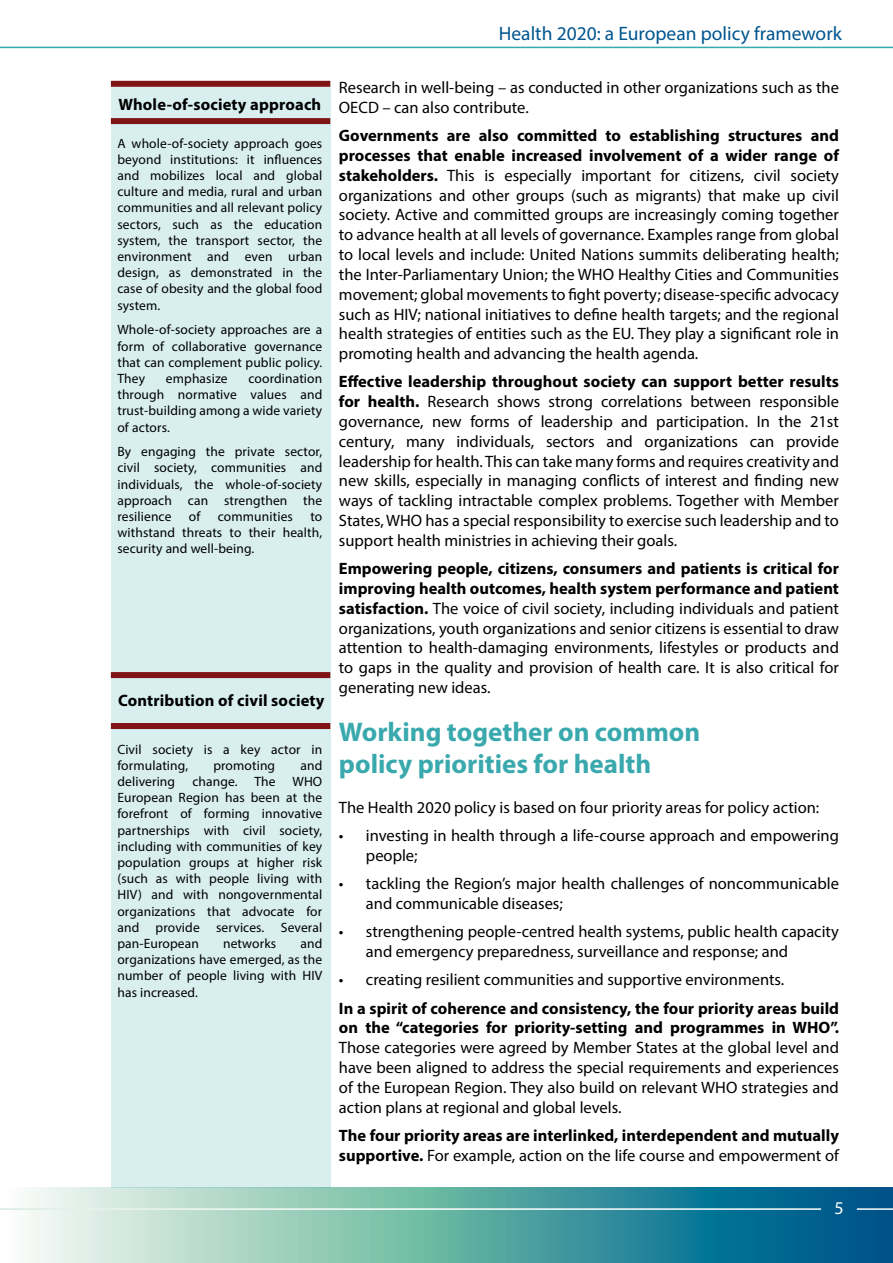
<style>
.page{position:relative;width:893px;height:1263px;background:#fff}
.page>*{position:absolute;margin:0;border:0;box-sizing:border-box;transform-origin:0 0}
.t1{font:700 27px/32.4px "Myriad Pro";color:#3aa9ae}
.t2{font:19.5px "Myriad Pro";color:#00558f}
.t3{font:18px "Myriad Pro";color:#fff}
.t4{font:16.5px/19.8px "Myriad Pro";color:#000}
.t5{font:700 16.5px/19.8px "Myriad Pro";color:#000}
.t6{font:13.5px/16.2px "Myriad Pro";letter-spacing:.01em;color:#000;text-align:justify}
.s1{font-weight:700}
.s2{font-weight:400}
</style>
<div class="page">
<hr style="left:0;top:47px;width:893px;height:1px;background:#3aa9ae">
<svg style="left:29px;top:1188px;width:864px;height:75px;background:#65aaae"></svg>
<hr style="left:0;top:1208px;width:821px;height:2px;background:#fff">
<hr style="left:857px;top:1208px;width:36px;height:2px;background:#fff">
<div style="left:111px;top:87px;width:219px;height:1101px;background:#d8eeef"></div>
<div style="left:111px;top:118px;width:219px;height:6px;background:#7e1416"></div>
<div style="left:111px;top:81px;width:219px;height:6px;background:#7e1416"></div>
<div style="left:111px;top:672px;width:219px;height:6px;background:#7e1416"></div>
<div style="left:111px;top:723px;width:219px;height:6px;background:#7e1416"></div>
<p class="t2" style="left:499px;top:22px;width:345px">Health 2020: a European policy framework</p>
<p class="t5" style="left:118px;top:94px;width:204px">Whole-of-society approach</p>
<p class="t6" style="left:117px;top:135px;width:206px">A whole-of-society approach goes beyond institutions: it influences and mobilizes local and global culture and media, rural and urban communities and all relevant policy sectors, such as the education system, the transport sector, the environment and even urban design, as demonstrated in the case of obesity and the global food system.</p>
<p class="t6" style="left:117px;top:321px;width:206px">Whole-of-society approaches are a form of collaborative governance that can complement public policy.<br>They</p>
<p class="t6" style="left:117px;top:370px;width:206px;text-indent:131px">coordination through normative values and trust-building among a wide variety of actors.</p>
<p class="t6" style="left:117px;top:443px;width:206px">By engaging the private sector, civil society, communities and individuals, the whole-of-society approach can strengthen the resilience</p>
<p class="t6" style="left:166px;top:370px;width:63px">emphasize</p>
<p class="t6" style="left:189px;top:508px;width:13px">of</p>
<p class="t6" style="left:218px;top:508px;width:77px">communities</p>
<p class="t6" style="left:117px;top:508px;width:206px;text-indent:193px">to withstand threats to their health, security and well-being.</p>
<p class="t5" style="left:118px;top:690px;width:208px">Contribution of civil society</p>
<p class="t6" style="left:117px;top:741px;width:206px">Civil society is a key actor in formulating,</p>
<p class="t6" style="left:213px;top:757px;width:63px">promoting</p>
<p class="t6" style="left:300px;top:757px;width:23px">and</p>
<p class="t6" style="left:117px;top:773px;width:206px;text-indent:75px">change. The WHO European Region has been at the forefront of forming innovative partnerships with civil society, including with communities of key population groups at higher risk (such as with people living with HIV) and with nongovernmental organizations that advocate for and provide services. Several pan-European</p>
<p class="t6" style="left:117px;top:773px;width:59px">delivering</p>
<p class="t6" style="left:117px;top:935px;width:206px;text-indent:183px">and organizations have emerged, as the number of people living with HIV has increased.</p>
<p class="t6" style="left:223px;top:935px;width:55px">networks</p>
<p class="t4" style="left:339px;top:77px;width:501px">Research in well-being – as conducted in other organizations such as the<br>OECD – can also contribute.</p>
<p class="t4" style="left:339px;top:126px;width:502px;text-align:justify"><span class="s1">Governments are also committed to establishing structures and processes that enable increased involvement of a wider range of stakeholders.</span> This is especially important for citizens, civil society organizations and other groups (such as migrants) that make up civil society. Active and committed groups are increasingly coming together to advance health at all levels of governance. Examples range from global to local levels and include: United Nations summits deliberating health; the Inter-Parliamentary Union; the WHO Healthy Cities and Communities movement; global movements to fight poverty; disease-specific advocacy such as HIV; national initiatives to define health targets; and the regional health strategies of entities such as the EU. They play a significant role in promoting health and advancing the health agenda.</p>
<p class="t4" style="left:339px;top:372px;width:502px;text-align:justify"><span class="s1">Effective leadership throughout society can support better results for health.</span> Research shows strong correlations between responsible governance, new forms of leadership and participation. In the 21st century, many individuals, sectors and organizations can provide leadership for health. This can take many forms and requires creativity and new skills, especially in managing conflicts of interest and finding new ways of tackling intractable complex problems. Together with Member States, WHO has a special responsibility to exercise such leadership and to support health ministries in achieving their goals.</p>
<p class="t4" style="left:339px;top:558px;width:502px;text-align:justify"><span class="s1">Empowering people, citizens, consumers and patients is critical for improving health outcomes, health system performance and patient satisfaction.</span> The voice of civil society, including individuals and patient organizations, youth organizations and senior citizens is essential to draw attention to health-damaging environments, lifestyles or products and to gaps in the quality and provision of health care. It is also critical for generating new ideas.</p>
<h1 class="t1" style="left:339px;top:714px;width:363px">Working together on common policy priorities for health</h1>
<p class="t4" style="left:339px;top:797px;width:482px">The Health 2020 policy is based on four priority areas for policy action:</p>
<p class="t4" style="left:366px;top:825px;width:474px;text-indent:-27px">• investing in health through a life-course approach and empowering people;</p>
<p class="t4" style="left:366px;top:873px;width:475px;text-indent:-27px">• tackling the Region’s major health challenges of noncommunicable and communicable diseases;</p>
<p class="t4" style="left:366px;top:921px;width:474px;text-indent:-27px">• strengthening people-centred health systems, public health capacity and emergency preparedness, surveillance and response; and</p>
<p class="t4" style="left:339px;top:969px;width:447px">• creating resilient communities and supportive environments.</p>
<p class="t5" style="left:339px;top:997px;width:502px">In a spirit of coherence and consistency, the four priority areas build on the “categories for priority-setting and programmes in WHO”.</p>
<p class="t4" style="left:339px;top:1037px;width:501px;text-align:justify">Those categories were agreed by Member States at the global level and have been aligned to address the special requirements and experiences of the European Region. They also build on relevant WHO strategies and action plans at regional and global levels.</p>
<p class="t5" style="left:339px;top:1125px;width:502px">The four priority areas are interlinked, interdependent and mutually supportive. <span class="s2">For example, action on the life course and empowerment of</span></p>
<p class="t3" style="left:834px;top:1197px;width:11px">5</p>
</div>
